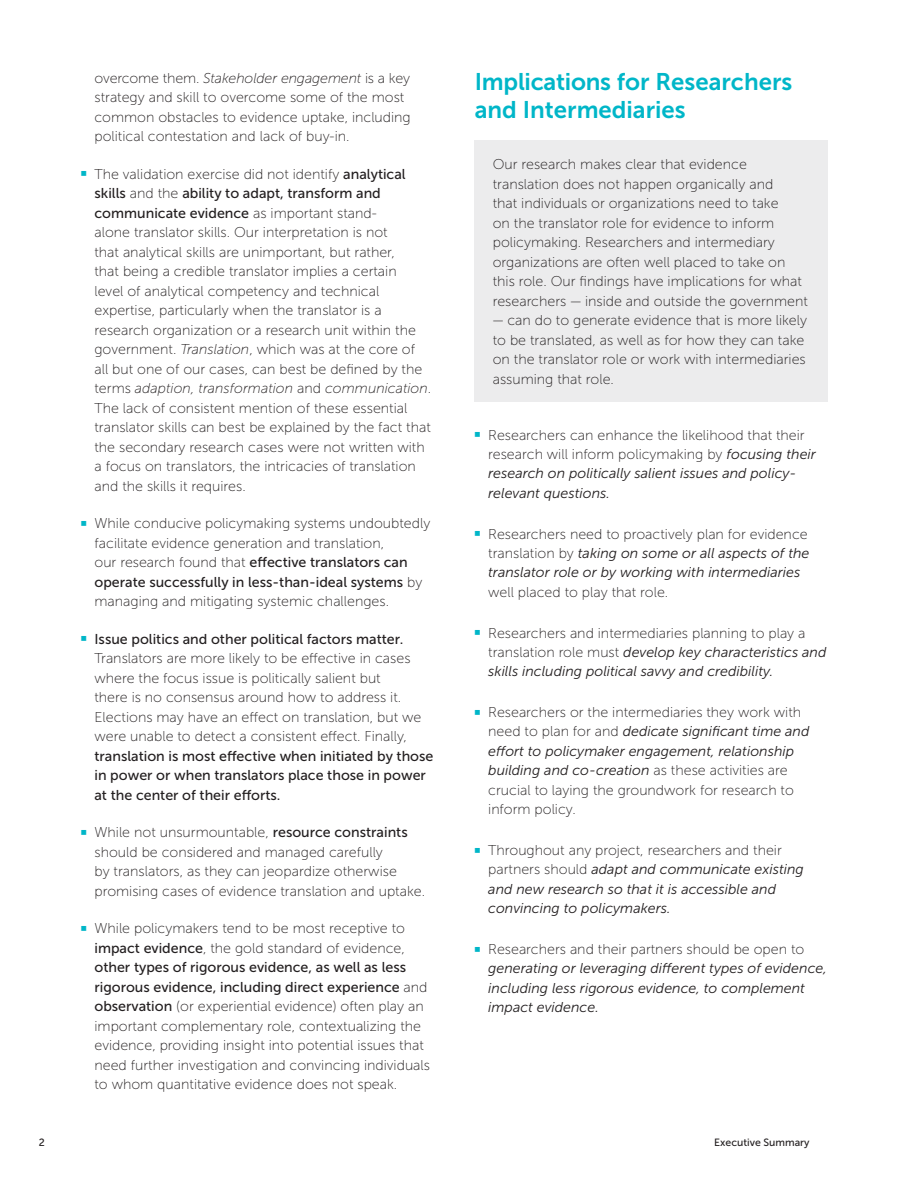
<style>
.page{position:relative;width:918px;height:1188px;background:#fff}
.page>*{position:absolute;margin:0;border:0;box-sizing:border-box;transform-origin:0 0}
.t1{font:24px/28.5px "Museo Sans 700";color:#00b6c8}
.t2{font:14.25px/19.5px "Museo Sans 100";color:#231f20}
.t3{font:italic 14.25px/19.5px "Museo Sans 300";color:#231f20}
.t4{font:14.25px/19.5px "Museo Sans 500";color:#231f20}
.t5{font:10.5px "Museo Sans 500";color:#231f20}
.s1{font-style:italic}
.s2{font-family:"Universal Newswith Comm Pi";font-size:19.5px;color:#00b6c8}
.s3{font-family:"Museo Sans 500"}
.s4{font-family:"Museo Sans 100"}
.s5{font-family:"Museo Sans 300";font-style:italic}
.s6{font-family:"Museo Sans 100";font-style:normal}
</style>
<div class="page">
<div style="left:475px;top:141px;width:353px;height:261px;background:#ececed"></div>
<p class="t2" style="left:94px;top:68px;width:318px">overcome them. <span class="s1">Stakeholder engagement</span> is a key strategy and skill to overcome some of the most common obstacles to evidence uptake, including political contestation and lack of buy-in.</p>
<p class="t2" style="left:81px;top:164px;width:326px"><span class="s2">▪</span> The validation exercise did not identify <span class="s3">analytical</span></p>
<p class="t4" style="left:94px;top:184px;width:288px">skills <span class="s4">and the</span> ability to adapt, transform and communicate evidence <span class="s4">as important stand-</span></p>
<p class="t2" style="left:94px;top:223px;width:338px">alone translator skills. Our interpretation is not<br>that analytical skills are unimportant, but rather,<br>that being a credible translator implies a certain<br>level of analytical competency and technical expertise, particularly when the translator is a research organization or a research unit within the government. <span class="s1">Translation</span>, which was at the core of all but one of our cases, can best be defined by the terms <span class="s1">adaption, transformation</span> and <span class="s1">communication</span>.<br>The lack of consistent mention of these essential translator skills can best be explained by the fact that the secondary research cases were not written with a focus on translators, the intricacies of translation and the skills it requires.</p>
<p class="t2" style="left:94px;top:514px;width:337px;text-indent:-14px"><span class="s2">▪</span> While conducive policymaking systems undoubtedly facilitate evidence generation and translation,</p>
<p class="t4" style="left:94px;top:553px;width:329px"><span class="s4">our research found that</span> effective translators can operate successfully in less-than-ideal systems <span class="s4">by</span></p>
<p class="t2" style="left:94px;top:592px;width:296px">managing and mitigating systemic challenges.</p>
<p class="t4" style="left:81px;top:629px;width:324px"><span class="s2">▪</span> Issue politics and other political factors matter.</p>
<p class="t2" style="left:94px;top:649px;width:328px">Translators are more likely to be effective in cases where the focus issue is politically salient but<br>there is no consensus around how to address it.<br>Elections may have an effect on translation, but we were unable to detect a consistent effect. Finally,</p>
<p class="t4" style="left:94px;top:746px;width:340px">translation is most effective when initiated by those in power or when translators place those in power at the center of their efforts.</p>
<p class="t2" style="left:94px;top:823px;width:332px;text-indent:-14px"><span class="s2">▪</span> While not unsurmountable, <span class="s3">resource constraints </span>should be considered and managed carefully<br>by translators, as they can jeopardize otherwise promising cases of evidence translation and uptake.</p>
<p class="t2" style="left:81px;top:919px;width:326px;text-align:right"><span class="s2">▪</span> While policymakers tend to be most receptive to <span class="s3">impact evidence</span>, the gold standard of evidence,</p>
<p class="t4" style="left:94px;top:958px;width:334px">other types of rigorous evidence, as well as less rigorous evidence, including direct experience <span class="s4">and</span></p>
<p class="t2" style="left:94px;top:997px;width:337px"><span class="s3">observation</span> (or experiential evidence) often play an important complementary role, contextualizing the evidence, providing insight into potential issues that need further investigation and convincing individuals to whom quantitative evidence does not speak.</p>
<h1 class="t1" style="left:475px;top:67px;width:319px">Implications for Researchers and Intermediaries</h1>
<p class="t2" style="left:493px;top:155px;width:317px">Our research makes clear that evidence translation does not happen organically and<br>that individuals or organizations need to take<br>on the translator role for evidence to inform policymaking. Researchers and intermediary organizations are often well placed to take on this role. Our findings have implications for what researchers — inside and outside the government</p>
<p class="t2" style="left:493px;top:311px;width:316px">— can do to generate evidence that is more likely to be translated, as well as for how they can take on the translator role or work with intermediaries assuming that role.</p>
<p class="t2" style="left:488px;top:425px;width:329px;text-indent:-14px"><span class="s2">▪</span> Researchers can enhance the likelihood that their research will inform policymaking by <span class="s5">focusing their</span></p>
<p class="t3" style="left:488px;top:464px;width:310px">research on politically salient issues and policy&shy;relevant questions.</p>
<p class="t2" style="left:475px;top:524px;width:334px"><span class="s2">▪</span> Researchers need to proactively plan for evidence</p>
<p class="t3" style="left:488px;top:543px;width:323px"><span class="s6">translation by</span> taking on some or all aspects of the translator role or by working with intermediaries</p>
<p class="t2" style="left:488px;top:583px;width:182px">well placed to play that role.</p>
<p class="t2" style="left:475px;top:623px;width:332px"><span class="s2">▪</span> Researchers and intermediaries planning to play a</p>
<p class="t3" style="left:488px;top:642px;width:340px"><span class="s6">translation role must</span> develop key characteristics and skills including political savvy and credibility.</p>
<p class="t2" style="left:475px;top:703px;width:328px"><span class="s2">▪</span> Researchers or the intermediaries they work with</p>
<p class="t3" style="left:488px;top:722px;width:323px"><span class="s6">need to plan for and</span> dedicate significant time and effort to policymaker engagement, relationship building and co-creation <span class="s6">as these activities are</span></p>
<p class="t2" style="left:488px;top:780px;width:307px">crucial to laying the groundwork for research to inform policy.</p>
<p class="t2" style="left:475px;top:841px;width:309px"><span class="s2">▪</span> Throughout any project, researchers and their</p>
<p class="t3" style="left:488px;top:860px;width:317px"><span class="s6">partners should</span> adapt and communicate existing and new research so that it is accessible and convincing to policymakers.</p>
<p class="t2" style="left:475px;top:940px;width:331px"><span class="s2">▪</span> Researchers and their partners should be open to</p>
<p class="t3" style="left:488px;top:959px;width:340px">generating or leveraging different types of evidence, including less rigorous evidence, to complement impact evidence.</p>
<p class="t5" style="left:39px;top:1137px;width:8px">2</p>
<p class="t5" style="left:714px;top:1137px;width:97px">Executive Summary</p>
</div>
